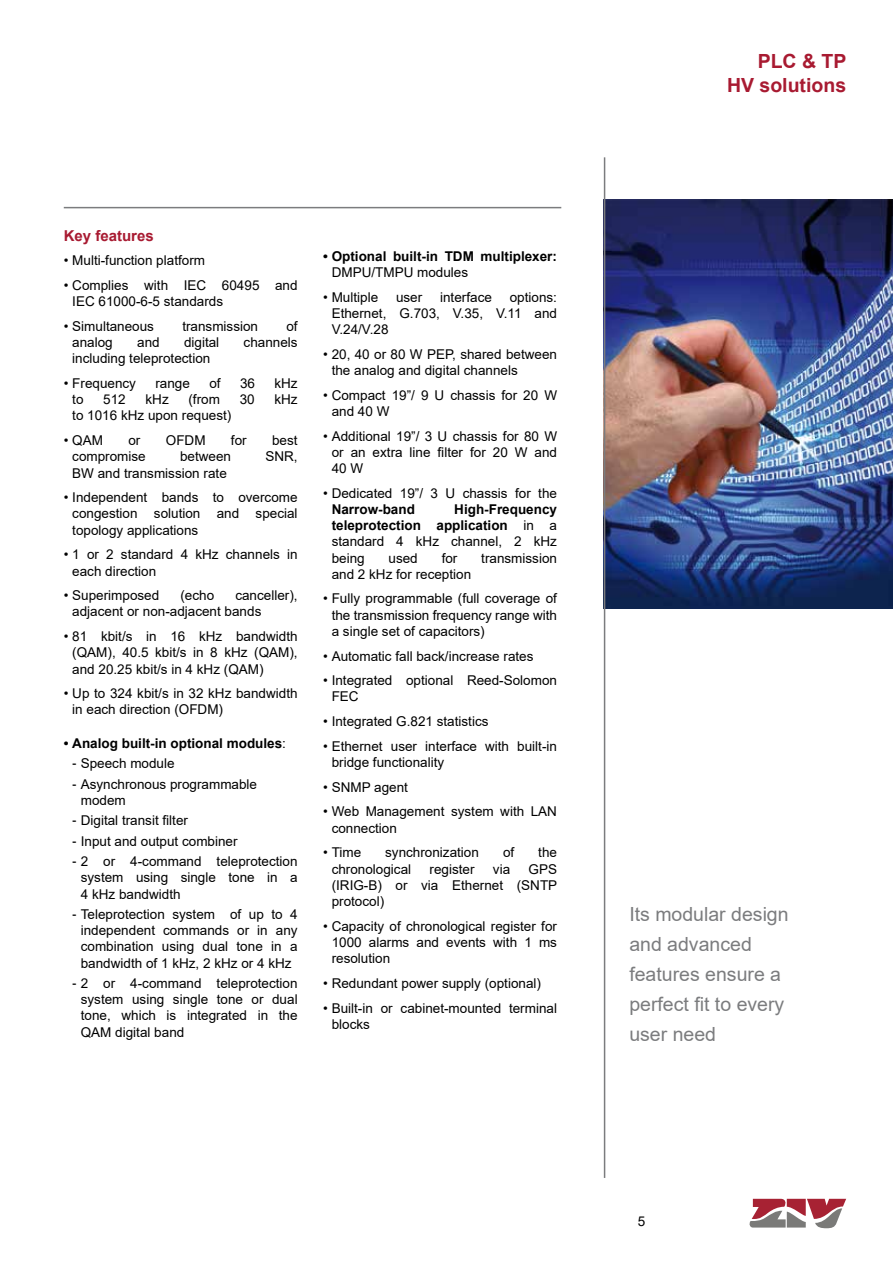
<style>
.page{position:relative;width:893px;height:1263px;background:#fff}
.page>*{position:absolute;margin:0;border:0;box-sizing:border-box;transform-origin:0 0}
.t1{font:19.5px/30px "Arial";color:#7b7c7e}
.t2{font:700 19.5px/23.4px "Arial";color:#a81a31;text-align:right}
.t3{font:700 15px "Arial";color:#a81a31}
.t4{font:13.5px/16.2px "Arial";color:#000}
.t5{font:700 13.5px/16.2px "Arial";color:#000;text-align:justify}
.s1{font-weight:400}
.s2{font-family:"Helvetica"}
</style>
<div class="page">
<svg style="left:749px;top:1199px;width:97px;height:29px"></svg>
<img style="left:605px;top:200px;width:288px;height:409px">
<hr style="left:604px;top:157px;width:1px;height:1021px;background:#7b7c7e">
<hr style="left:64px;top:207px;width:497px;height:1px;background:#7b7c7e">
<p class="t3" style="left:64px;top:225px;width:92px">Key features</p>
<p class="t4" style="left:64px;top:252px;width:143px">• Multi-function platform</p>
<p class="t4" style="left:72px;top:277px;width:227px;text-indent:-9px">• Complies with IEC 60495 and<br>IEC 61000-6-5 standards</p>
<p class="t4" style="left:64px;top:318px;width:92px">• Simultaneous</p>
<p class="t4" style="left:182px;top:318px;width:77px">transmission</p>
<p class="t4" style="left:286px;top:318px;width:13px">of</p>
<p class="t4" style="left:72px;top:334px;width:42px">analog</p>
<p class="t4" style="left:137px;top:334px;width:24px">and</p>
<p class="t4" style="left:184px;top:334px;width:37px">digital</p>
<p class="t4" style="left:244px;top:334px;width:56px">channels</p>
<p class="t4" style="left:72px;top:350px;width:140px">including teleprotection</p>
<p class="t4" style="left:64px;top:375px;width:74px">• Frequency</p>
<p class="t4" style="left:155px;top:375px;width:36px">range</p>
<p class="t4" style="left:209px;top:375px;width:13px">of</p>
<p class="t4" style="left:240px;top:375px;width:17px">36</p>
<p class="t4" style="left:274px;top:375px;width:25px">kHz</p>
<p class="t4" style="left:72px;top:391px;width:13px">to</p>
<p class="t4" style="left:103px;top:391px;width:24px">512</p>
<p class="t4" style="left:145px;top:391px;width:25px">kHz</p>
<p class="t4" style="left:188px;top:391px;width:33px">(from</p>
<p class="t4" style="left:240px;top:391px;width:17px">30</p>
<p class="t4" style="left:274px;top:391px;width:25px">kHz</p>
<p class="t4" style="left:72px;top:407px;width:161px">to 1016 kHz upon request)</p>
<p class="t4" style="left:64px;top:432px;width:41px">• QAM</p>
<p class="t4" style="left:128px;top:432px;width:14px">or</p>
<p class="t4" style="left:166px;top:432px;width:41px">OFDM</p>
<p class="t4" style="left:231px;top:432px;width:17px">for</p>
<p class="t4" style="left:272px;top:432px;width:27px">best</p>
<p class="t4" style="left:72px;top:448px;width:75px">compromise</p>
<p class="t4" style="left:180px;top:448px;width:53px">between</p>
<p class="t4" style="left:265px;top:448px;width:34px">SNR,</p>
<p class="t4" style="left:72px;top:465px;width:156px">BW and transmission rate</p>
<p class="t4" style="left:72px;top:489px;width:227px;text-align:justify;text-indent:-9px">• Independent bands to overcome congestion solution and special topology applications</p>
<p class="t4" style="left:72px;top:546px;width:227px;text-indent:-9px">• 1 or 2 standard 4 kHz channels in each direction</p>
<p class="t4" style="left:64px;top:587px;width:97px">• Superimposed</p>
<p class="t4" style="left:180px;top:587px;width:35px">(echo</p>
<p class="t4" style="left:72px;top:587px;width:227px;text-indent:163px">canceller), adjacent or non-adjacent bands</p>
<p class="t4" style="left:72px;top:628px;width:227px;text-align:justify;text-indent:-9px">• 81 kbit/s in 16 kHz bandwidth (QAM), 40.5 kbit/s in 8 kHz (QAM), and 20.25 kbit/s in 4 kHz (QAM)</p>
<p class="t4" style="left:72px;top:685px;width:227px;text-indent:-9px">• Up to 324 kbit/s in 32 kHz bandwidth in each direction (OFDM)</p>
<p class="t5" style="left:64px;top:735px;width:224px">• Analog built-in optional modules<span class="s1">:</span></p>
<p class="t4" style="left:72px;top:755px;width:104px"><span class="s2">-</span> Speech module</p>
<p class="t4" style="left:81px;top:776px;width:178px;text-indent:-9px"><span class="s2">-</span> Asynchronous programmable modem</p>
<p class="t4" style="left:72px;top:812px;width:117px"><span class="s2">-</span> Digital transit filter</p>
<p class="t4" style="left:72px;top:833px;width:167px"><span class="s2">-</span> Input and output combiner</p>
<p class="t4" style="left:81px;top:853px;width:218px;text-align:justify;text-indent:-9px"><span class="s2">-</span> 2 or 4-command teleprotection system using single tone in a 4 kHz bandwidth</p>
<p class="t4" style="left:81px;top:906px;width:218px;text-align:justify;text-indent:-9px"><span class="s2">-</span> Teleprotection system of up to 4 independent commands or in any combination using dual tone in a bandwidth of 1 kHz, 2 kHz or 4 kHz</p>
<p class="t4" style="left:81px;top:975px;width:218px;text-align:justify;text-indent:-9px"><span class="s2">-</span> 2 or 4-command teleprotection system using single tone or dual tone, which is integrated in the QAM digital band</p>
<p class="t5" style="left:323px;top:248px;width:235px">• Optional built-in TDM multiplexer:</p>
<p class="t4" style="left:332px;top:264px;width:138px">DMPU/TMPU modules</p>
<p class="t4" style="left:323px;top:289px;width:57px">• Multiple</p>
<p class="t4" style="left:396px;top:289px;width:28px">user</p>
<p class="t4" style="left:440px;top:289px;width:53px">interface</p>
<p class="t4" style="left:332px;top:289px;width:227px;text-align:justify;text-indent:178px">options:<br>Ethernet, G.703, V.35, V.11 and V.24/V.28</p>
<p class="t4" style="left:332px;top:346px;width:227px;text-indent:-9px">• 20, 40 or 80 W PEP, shared between the analog and digital channels</p>
<p class="t4" style="left:332px;top:387px;width:227px;text-indent:-9px">• Compact 19”/ 9 U chassis for 20 W and 40 W</p>
<p class="t4" style="left:332px;top:428px;width:227px;text-align:justify;text-indent:-9px">• Additional 19”/ 3 U chassis for 80 W or an extra line filter for 20 W and 40 W</p>
<p class="t4" style="left:323px;top:485px;width:235px">• Dedicated 19”/ 3 U chassis for the</p>
<p class="t5" style="left:332px;top:501px;width:85px">Narrow‑band</p>
<p class="t5" style="left:332px;top:501px;width:227px;text-indent:123px">High-Frequency teleprotection application <span class="s1">in a standard 4 kHz channel, 2 kHz being</span></p>
<p class="t4" style="left:389px;top:550px;width:31px">used</p>
<p class="t4" style="left:442px;top:550px;width:17px">for</p>
<p class="t4" style="left:481px;top:550px;width:77px">transmission</p>
<p class="t4" style="left:332px;top:566px;width:141px">and 2 kHz for reception</p>
<p class="t4" style="left:332px;top:590px;width:227px;text-align:justify;text-indent:-9px">• Fully programmable (full coverage of the transmission frequency range with a single set of capacitors)</p>
<p class="t4" style="left:323px;top:648px;width:212px">• Automatic fall back/increase rates</p>
<p class="t4" style="left:332px;top:672px;width:227px;text-indent:-9px">• Integrated optional Reed-Solomon<br>FEC</p>
<p class="t4" style="left:323px;top:713px;width:167px">• Integrated G.821 statistics</p>
<p class="t4" style="left:332px;top:738px;width:227px;text-indent:-9px">• Ethernet user interface with built-in bridge functionality</p>
<p class="t4" style="left:323px;top:779px;width:86px">• SNMP agent</p>
<p class="t4" style="left:332px;top:803px;width:227px;text-indent:-9px">• Web Management system with LAN connection</p>
<p class="t4" style="left:323px;top:844px;width:39px">• Time</p>
<p class="t4" style="left:385px;top:844px;width:95px">synchronization</p>
<p class="t4" style="left:503px;top:844px;width:13px">of</p>
<p class="t4" style="left:538px;top:844px;width:20px">the</p>
<p class="t4" style="left:332px;top:861px;width:81px">chronological</p>
<p class="t4" style="left:430px;top:861px;width:47px">register</p>
<p class="t4" style="left:493px;top:861px;width:19px">via</p>
<p class="t4" style="left:332px;top:861px;width:227px;text-align:justify;text-indent:197px">GPS (IRIG-B) or via Ethernet (SNTP protocol)</p>
<p class="t4" style="left:332px;top:918px;width:227px;text-align:justify;text-indent:-9px">• Capacity of chronological register for 1000 alarms and events with 1 ms resolution</p>
<p class="t4" style="left:323px;top:975px;width:219px">• Redundant power supply (optional)</p>
<p class="t4" style="left:332px;top:999px;width:227px;text-indent:-9px">• Built-in or cabinet-mounted terminal blocks</p>
<h1 class="t2" style="left:727px;top:50px;width:121px">PLC &amp; TP<br>HV solutions</h1>
<h1 class="t1" style="left:629px;top:899px;width:161px">Its modular design and advanced features ensure a perfect fit to every user need</h1>
<p class="t4" style="left:638px;top:1213px;width:9px">5</p>
</div>
